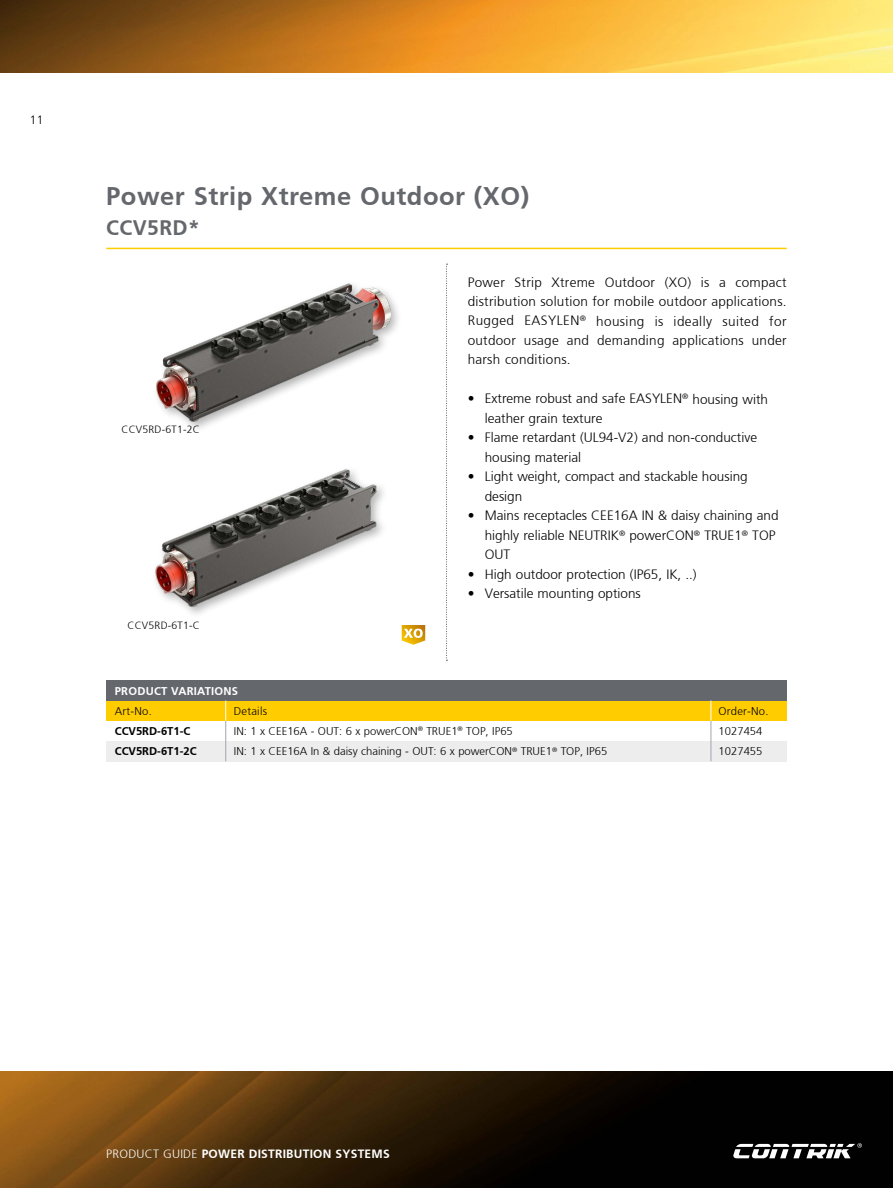
<style>
.page{position:relative;width:893px;height:1188px;background:#fff}
.page>*{position:absolute;margin:0;border:0;box-sizing:border-box;transform-origin:0 0}
.t1{font:700 25.5px "Frutiger";letter-spacing:.02em;color:#64686c}
.t2{font:700 21px "Frutiger";letter-spacing:.02em;color:#64686c}
.t3{font:300 13.5px/19.5px "Frutiger";color:#000}
.t4{font:700 12px "Frutiger";letter-spacing:.02em;color:#fff}
.t5{font:300 12px "Frutiger";color:#000}
.t6{font:300 11.25px "Frutiger";color:#000}
.t7{font:700 11.25px "Frutiger";color:#000}
.t8{font:700 11.25px "Frutiger";letter-spacing:.02em;color:#fff}
.t9{font:300 11.25px "Frutiger";letter-spacing:.02em;color:#000}
.t10{font:300 10.5px "Frutiger";letter-spacing:.02em;color:#000}
.s1{font-weight:300}
</style>
<div class="page">
<img style="left:0;top:0;width:893px;height:72px">
<img style="left:0;top:1071px;width:893px;height:117px">
<svg style="left:733px;top:1143px;width:129px;height:15px"></svg>
<hr style="left:106px;top:248px;width:681px;height:1px;background:#fc0">
<div style="left:106px;top:701px;width:681px;height:20px;background:#fc0"></div>
<div style="left:106px;top:741px;width:681px;height:20px;background:#ededee"></div>
<div style="left:106px;top:680px;width:681px;height:21px;background:#64686c"></div>
<hr style="left:225px;top:721px;width:1px;height:40px;background:#a0a5ac">
<hr style="left:711px;top:721px;width:1px;height:40px;background:#a0a5ac">
<svg style="left:225px;top:701px;width:1px;height:20px"></svg>
<svg style="left:711px;top:701px;width:1px;height:20px"></svg>
<svg style="left:446px;top:264px;width:1px;height:397px"></svg>
<img style="left:156px;top:283px;width:242px;height:145px">
<img style="left:155px;top:468px;width:229px;height:146px">
<svg style="left:402px;top:625px;width:23px;height:20px"></svg>
<p class="t5" style="left:30px;top:113px;width:15px">11</p>
<h1 class="t1" style="left:106px;top:181px;width:424px">Power Strip Xtreme Outdoor (XO)</h1>
<h2 class="t2" style="left:106px;top:216px;width:95px">CCV5RD*</h2>
<p class="t10" style="left:121px;top:424px;width:80px">CCV5RD-6T1-2C</p>
<p class="t10" style="left:128px;top:619px;width:74px">CCV5RD-6T1-C</p>
<p class="t3" style="left:468px;top:272px;width:320px;text-align:justify">Power Strip Xtreme Outdoor (XO) is a compact distribution solution for mobile outdoor applications.<br>Rugged EASYLEN<sup>®</sup> housing is ideally suited for outdoor usage and demanding applications under harsh conditions.</p>
<p class="t3" style="left:485px;top:389px;width:285px;text-indent:-17px">• Extreme robust and safe EASYLEN<sup>®</sup> housing with leather grain texture</p>
<p class="t3" style="left:485px;top:428px;width:274px;text-indent:-17px">• Flame retardant (UL94-V2) and non-conductive housing material</p>
<p class="t3" style="left:485px;top:467px;width:264px;text-indent:-17px">• Light weight, compact and stackable housing design</p>
<p class="t3" style="left:485px;top:506px;width:295px;text-indent:-17px">• Mains receptacles CEE16A IN &amp; daisy chaining and highly reliable NEUTRIK<sup>®</sup> powerCON<sup>®</sup> TRUE1<sup>®</sup> TOP<br>OUT</p>
<p class="t3" style="left:468px;top:565px;width:230px">• High outdoor protection (IP65, IK, ..)</p>
<p class="t3" style="left:468px;top:584px;width:175px">• Versatile mounting options</p>
<p class="t8" style="left:115px;top:684px;width:125px">PRODUCT VARIATIONS</p>
<p class="t6" style="left:115px;top:705px;width:38px">Art-No.</p>
<p class="t9" style="left:234px;top:705px;width:35px">Details</p>
<p class="t6" style="left:719px;top:705px;width:51px">Order-No.</p>
<p class="t7" style="left:115px;top:725px;width:77px">CCV5RD-6T1-C</p>
<p class="t6" style="left:234px;top:725px;width:280px">IN: 1 x CEE16A - OUT: 6 x powerCON<sup>®</sup> TRUE1<sup>®</sup> TOP, IP65</p>
<p class="t6" style="left:719px;top:725px;width:45px">1027454</p>
<p class="t7" style="left:115px;top:745px;width:83px">CCV5RD-6T1-2C</p>
<p class="t6" style="left:234px;top:745px;width:375px">IN: 1 x CEE16A In &amp; daisy chaining - OUT: 6 x powerCON<sup>®</sup> TRUE1<sup>®</sup> TOP, IP65</p>
<p class="t6" style="left:719px;top:745px;width:45px">1027455</p>
<p class="t4" style="left:106px;top:1147px;width:285px"><span class="s1">PRODUCT GUIDE</span> POWER DISTRIBUTION SYSTEMS</p>
</div>
